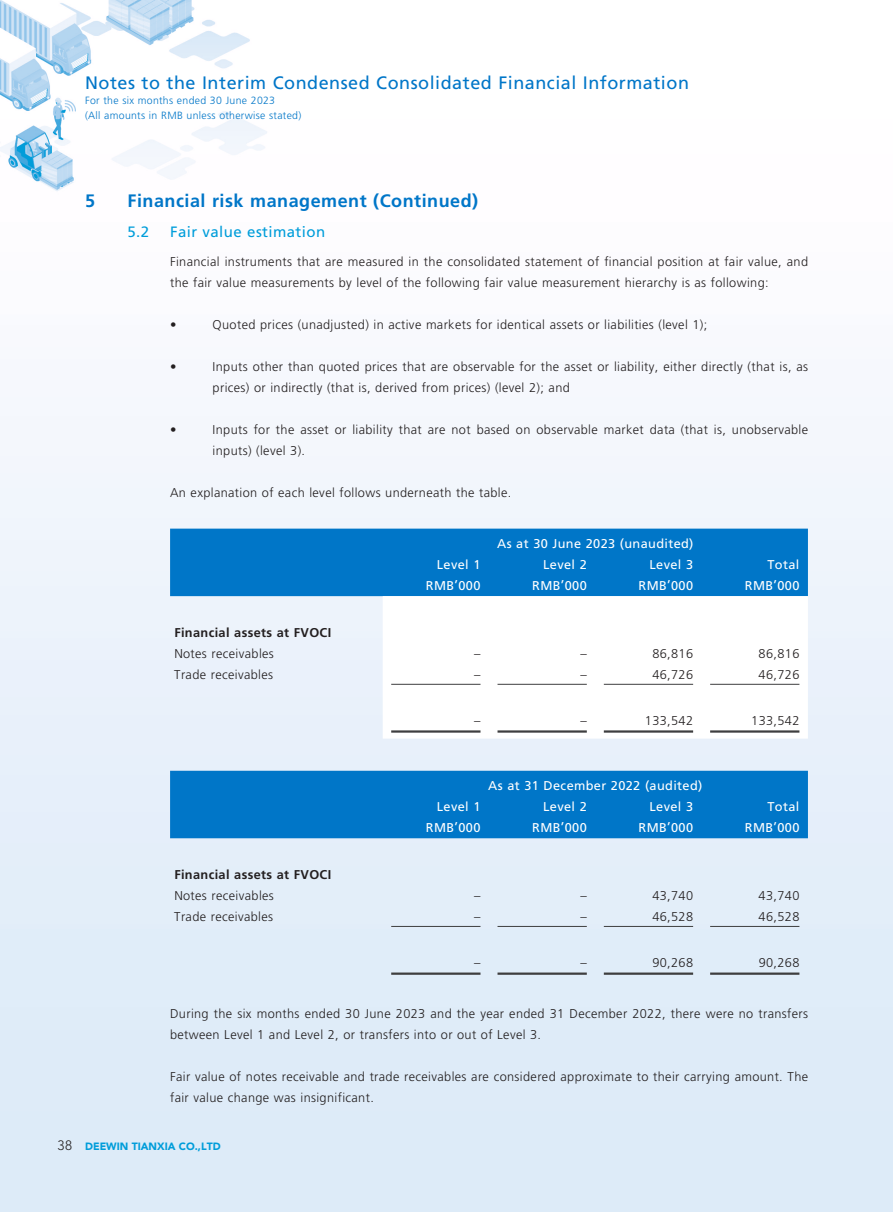
<style>
.page{position:relative;width:893px;height:1212px;background:#fff}
.page>*{position:absolute;margin:0;border:0;box-sizing:border-box;transform-origin:0 0}
.t1{font:18px "Frutiger LT Std";letter-spacing:.03em;color:#0076c8}
.t2{font:700 18px "Frutiger LT Std";letter-spacing:.03em;color:#0076c8}
.t3{font:15px "Frutiger LT Std";letter-spacing:.03em;color:#009dda}
.t4{font:300 12.75px/21px "Frutiger LT Std";letter-spacing:.03em;color:#231f20}
.t5{font:12.75px "Frutiger LT Std";letter-spacing:.03em;color:#fff}
.t6{font:700 12.75px "Frutiger LT Std";letter-spacing:.03em;color:#231f20}
.t7{font:300 10.5px/15px "Frutiger LT Std";letter-spacing:.03em;color:#0076c8}
.t8{font:900 10.5px "Avenir LT Std";color:#009dda}
.s1{font-weight:300;font-size:13.5px;color:#231f20}
</style>
<div class="page">
<img style="left:0;top:0;width:893px;height:1212px">
<div style="left:170px;top:529px;width:638px;height:67px;background:#0076c8"></div>
<svg style="left:383px;top:596px;width:425px;height:143px"></svg>
<hr style="left:391px;top:684px;width:89px;height:1px;background:#3e3e3f">
<hr style="left:497px;top:684px;width:90px;height:1px;background:#3e3e3f">
<hr style="left:604px;top:684px;width:89px;height:1px;background:#3e3e3f">
<hr style="left:710px;top:684px;width:89px;height:1px;background:#3e3e3f">
<hr style="left:391px;top:730px;width:89px;height:3px;background:#3e3e3f">
<hr style="left:497px;top:730px;width:90px;height:3px;background:#3e3e3f">
<hr style="left:604px;top:730px;width:89px;height:3px;background:#3e3e3f">
<hr style="left:710px;top:730px;width:89px;height:3px;background:#3e3e3f">
<div style="left:170px;top:771px;width:638px;height:67px;background:#0076c8"></div>
<hr style="left:391px;top:926px;width:89px;height:1px;background:#3e3e3f">
<hr style="left:497px;top:926px;width:90px;height:1px;background:#3e3e3f">
<hr style="left:604px;top:926px;width:89px;height:1px;background:#3e3e3f">
<hr style="left:710px;top:926px;width:89px;height:1px;background:#3e3e3f">
<hr style="left:391px;top:972px;width:89px;height:3px;background:#3e3e3f">
<hr style="left:497px;top:972px;width:90px;height:3px;background:#3e3e3f">
<hr style="left:604px;top:972px;width:89px;height:3px;background:#3e3e3f">
<hr style="left:710px;top:972px;width:89px;height:3px;background:#3e3e3f">
<h1 class="t1" style="left:85px;top:73px;width:605px">Notes to the Interim Condensed Consolidated Financial Information</h1>
<p class="t7" style="left:85px;top:93px;width:218px">For the six months ended 30 June 2023<br>(All amounts in RMB unless otherwise stated)</p>
<h1 class="t2" style="left:85px;top:191px;width:12px">5</h1>
<h1 class="t2" style="left:128px;top:191px;width:352px">Financial risk management (Continued)</h1>
<p class="t3" style="left:128px;top:223px;width:23px">5.2</p>
<p class="t3" style="left:170px;top:223px;width:157px">Fair value estimation</p>
<p class="t4" style="left:170px;top:252px;width:640px">Financial instruments that are measured in the consolidated statement of financial position at fair value, and the fair value measurements by level of the following fair value measurement hierarchy is as following:</p>
<p class="t4" style="left:170px;top:315px;width:8px">•</p>
<p class="t4" style="left:213px;top:315px;width:496px">Quoted prices (unadjusted) in active markets for identical assets or liabilities (level 1);</p>
<p class="t4" style="left:170px;top:357px;width:8px">•</p>
<p class="t4" style="left:213px;top:357px;width:597px">Inputs other than quoted prices that are observable for the asset or liability, either directly (that is, as prices) or indirectly (that is, derived from prices) (level 2); and</p>
<p class="t4" style="left:170px;top:420px;width:8px">•</p>
<p class="t4" style="left:213px;top:420px;width:597px">Inputs for the asset or liability that are not based on observable market data (that is, unobservable inputs) (level 3).</p>
<p class="t4" style="left:170px;top:483px;width:343px">An explanation of each level follows underneath the table.</p>
<p class="t5" style="left:497px;top:536px;width:198px">As at 30 June 2023 (unaudited)</p>
<p class="t5" style="left:437px;top:557px;width:45px">Level 1</p>
<p class="t5" style="left:543px;top:557px;width:45px">Level 2</p>
<p class="t5" style="left:649px;top:557px;width:45px">Level 3</p>
<p class="t5" style="left:767px;top:557px;width:33px">Total</p>
<p class="t5" style="left:426px;top:578px;width:56px">RMB’000</p>
<p class="t5" style="left:532px;top:578px;width:56px">RMB’000</p>
<p class="t5" style="left:639px;top:578px;width:56px">RMB’000</p>
<p class="t5" style="left:745px;top:578px;width:56px">RMB’000</p>
<p class="t6" style="left:174px;top:625px;width:159px">Financial assets at FVOCI</p>
<p class="t4" style="left:174px;top:643px;width:101px">Notes receivables</p>
<p class="t4" style="left:474px;top:643px;width:8px">–</p>
<p class="t4" style="left:580px;top:643px;width:8px">–</p>
<p class="t4" style="left:652px;top:643px;width:42px">86,816</p>
<p class="t4" style="left:759px;top:643px;width:42px">86,816</p>
<p class="t4" style="left:174px;top:664px;width:100px">Trade receivables</p>
<p class="t4" style="left:474px;top:664px;width:8px">–</p>
<p class="t4" style="left:580px;top:664px;width:8px">–</p>
<p class="t4" style="left:652px;top:664px;width:42px">46,726</p>
<p class="t4" style="left:759px;top:664px;width:42px">46,726</p>
<p class="t4" style="left:474px;top:710px;width:8px">–</p>
<p class="t4" style="left:580px;top:710px;width:8px">–</p>
<p class="t4" style="left:645px;top:710px;width:50px">133,542</p>
<p class="t4" style="left:751px;top:710px;width:50px">133,542</p>
<p class="t5" style="left:488px;top:778px;width:216px">As at 31 December 2022 (audited)</p>
<p class="t5" style="left:437px;top:799px;width:45px">Level 1</p>
<p class="t5" style="left:543px;top:799px;width:45px">Level 2</p>
<p class="t5" style="left:649px;top:799px;width:45px">Level 3</p>
<p class="t5" style="left:767px;top:799px;width:33px">Total</p>
<p class="t5" style="left:426px;top:820px;width:56px">RMB’000</p>
<p class="t5" style="left:532px;top:820px;width:56px">RMB’000</p>
<p class="t5" style="left:639px;top:820px;width:56px">RMB’000</p>
<p class="t5" style="left:745px;top:820px;width:56px">RMB’000</p>
<p class="t6" style="left:174px;top:867px;width:159px">Financial assets at FVOCI</p>
<p class="t4" style="left:174px;top:885px;width:101px">Notes receivables</p>
<p class="t4" style="left:474px;top:885px;width:8px">–</p>
<p class="t4" style="left:580px;top:885px;width:8px">–</p>
<p class="t4" style="left:652px;top:885px;width:42px">43,740</p>
<p class="t4" style="left:759px;top:885px;width:42px">43,740</p>
<p class="t4" style="left:174px;top:906px;width:100px">Trade receivables</p>
<p class="t4" style="left:474px;top:906px;width:8px">–</p>
<p class="t4" style="left:580px;top:906px;width:8px">–</p>
<p class="t4" style="left:652px;top:906px;width:42px">46,528</p>
<p class="t4" style="left:759px;top:906px;width:42px">46,528</p>
<p class="t4" style="left:474px;top:952px;width:8px">–</p>
<p class="t4" style="left:580px;top:952px;width:8px">–</p>
<p class="t4" style="left:652px;top:952px;width:42px">90,268</p>
<p class="t4" style="left:759px;top:952px;width:42px">90,268</p>
<p class="t4" style="left:170px;top:1003px;width:639px">During the six months ended 30 June 2023 and the year ended 31 December 2022, there were no transfers between Level 1 and Level 2, or transfers into or out of Level 3.</p>
<p class="t4" style="left:170px;top:1066px;width:640px">Fair value of notes receivable and trade receivables are considered approximate to their carrying amount. The fair value change was insignificant.</p>
<p class="t8" style="left:58px;top:1140px;width:165px"><span class="s1">38</span> DEEWIN TIANXIA CO.,LTD</p>
</div>
